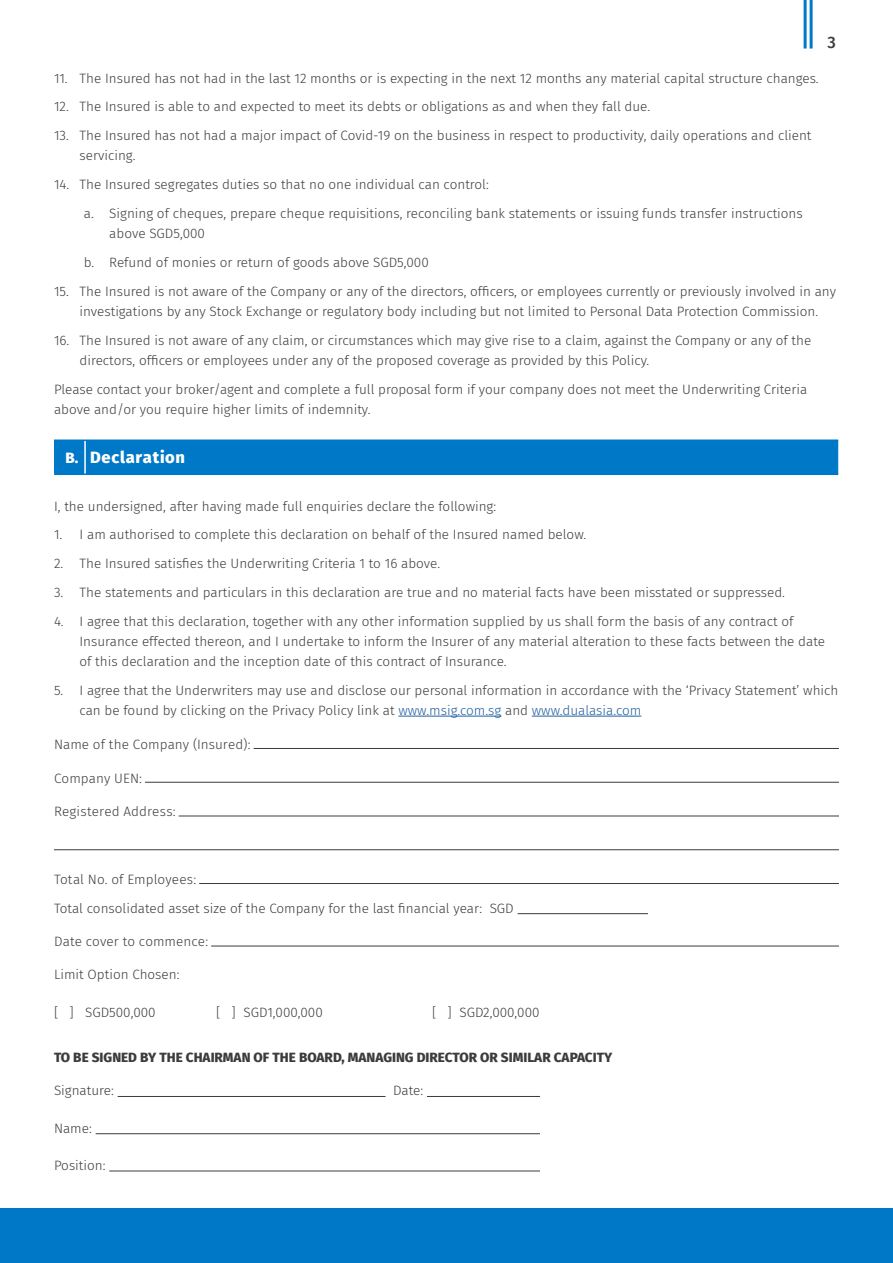
<style>
.page{position:relative;width:893px;height:1263px;background:#fff}
.page>*{position:absolute;margin:0;border:0;box-sizing:border-box;transform-origin:0 0}
.t1{font:800 16.5px "Fira Sans";letter-spacing:.045em;color:#fff}
.t2{font:500 16.5px "Fira Sans";color:#3c3c3c}
.t3{font:800 15px "Fira Sans";color:#fff}
.a__LIST{font:300 13.5px/20.2px "Fira Sans";color:#3c3c3c}
.Body{font:300 13.5px/20.2px "Fira Sans";color:#3c3c3c}
.Underline_at_end_of{font:300 13.5px "Fira Sans";letter-spacing:.01em;color:#3c3c3c}
.Body-2{font:800 13.5px "Fira Sans";color:#3c3c3c}
.s1{color:#215e9e}
</style>
<div class="page">
<hr style="left:810px;top:0;width:3px;height:49px;background:#0078c8">
<hr style="left:804px;top:0;width:3px;height:49px;background:#0078c8">
<hr style="left:398px;top:716px;width:103px;height:1px;background:#215e9e">
<hr style="left:532px;top:716px;width:109px;height:1px;background:#215e9e">
<hr style="left:54px;top:748px;width:785px;height:1px;background:#3c3c3c">
<div style="left:54px;top:744px;width:200px;height:6px;background:#fff"></div>
<hr style="left:54px;top:782px;width:785px;height:1px;background:#3c3c3c">
<div style="left:54px;top:778px;width:91px;height:6px;background:#fff"></div>
<hr style="left:54px;top:816px;width:785px;height:1px;background:#3c3c3c">
<div style="left:54px;top:812px;width:125px;height:6px;background:#fff"></div>
<hr style="left:54px;top:849px;width:785px;height:1px;background:#3c3c3c">
<hr style="left:54px;top:883px;width:785px;height:1px;background:#3c3c3c">
<div style="left:54px;top:879px;width:145px;height:6px;background:#fff"></div>
<hr style="left:518px;top:913px;width:130px;height:1px;background:#3c3c3c">
<hr style="left:54px;top:946px;width:785px;height:1px;background:#3c3c3c">
<div style="left:54px;top:942px;width:157px;height:6px;background:#fff"></div>
<hr style="left:118px;top:1096px;width:268px;height:1px;background:#3c3c3c">
<hr style="left:427px;top:1096px;width:113px;height:1px;background:#3c3c3c">
<hr style="left:96px;top:1133px;width:444px;height:1px;background:#3c3c3c">
<hr style="left:109px;top:1171px;width:431px;height:1px;background:#3c3c3c">
<div style="left:56px;top:441px;width:782px;height:32px;background:#0078c8"></div>
<hr style="left:54px;top:439px;width:31px;height:2px;background:#0078c8">
<hr style="left:54px;top:441px;width:2px;height:32px;background:#0078c8">
<hr style="left:85px;top:439px;width:753px;height:2px;background:#0078c8">
<hr style="left:54px;top:473px;width:31px;height:2px;background:#0078c8">
<hr style="left:85px;top:473px;width:753px;height:2px;background:#0078c8">
<hr style="left:84px;top:441px;width:2px;height:32px;background:#fff">
<div style="left:0;top:1209px;width:893px;height:54px;background:#0078c8"></div>
<p class="t2" style="left:827px;top:29px;width:10px">3</p>
<p class="a__LIST" style="left:54px;top:68px;width:766px">11. The Insured has not had in the last 12 months or is expecting in the next 12 months any material capital structure changes.</p>
<p class="a__LIST" style="left:54px;top:97px;width:598px">12. The Insured is able to and expected to meet its debts or obligations as and when they fall due.</p>
<p class="a__LIST" style="left:80px;top:125px;width:734px;text-indent:-26px">13. The Insured has not had a major impact of Covid-19 on the business in respect to productivity, daily operations and client servicing.</p>
<p class="a__LIST" style="left:54px;top:174px;width:437px">14. The Insured segregates duties so that no one individual can control:</p>
<p class="a__LIST" style="left:109px;top:203px;width:695px;text-indent:-26px">a. Signing of cheques, prepare cheque requisitions, reconciling bank statements or issuing funds transfer instructions above SGD5,000</p>
<p class="a__LIST" style="left:84px;top:252px;width:347px">b. Refund of monies or return of goods above SGD5,000</p>
<p class="a__LIST" style="left:54px;top:281px;width:783px;text-align:center">15. The Insured is not aware of the Company or any of the directors, officers, or employees currently or previously involved in any investigations by any Stock Exchange or regulatory body including but not limited to Personal Data Protection Commission.</p>
<p class="a__LIST" style="left:80px;top:330px;width:733px;text-indent:-26px">16. The Insured is not aware of any claim, or circumstances which may give rise to a claim, against the Company or any of the directors, officers or employees under any of the proposed coverage as provided by this Policy.</p>
<p class="Body" style="left:54px;top:379px;width:755px">Please contact your broker/agent and complete a full proposal form if your company does not meet the Underwriting Criteria above and/or you require higher limits of indemnity.</p>
<p class="t3" style="left:66px;top:444px;width:14px">B.</p>
<p class="t1" style="left:90px;top:443px;width:97px">Declaration</p>
<p class="Body" style="left:54px;top:496px;width:444px">I, the undersigned, after having made full enquiries declare the following:</p>
<p class="a__LIST" style="left:54px;top:524px;width:534px">1. I am authorised to complete this declaration on behalf of the Insured named below.</p>
<p class="a__LIST" style="left:54px;top:553px;width:388px">2. The Insured satisfies the Underwriting Criteria 1 to 16 above.</p>
<p class="a__LIST" style="left:54px;top:582px;width:733px">3. The statements and particulars in this declaration are true and no material facts have been misstated or suppressed.</p>
<p class="a__LIST" style="left:80px;top:611px;width:747px;text-indent:-26px">4. I agree that this declaration, together with any other information supplied by us shall form the basis of any contract of<br>Insurance effected thereon, and I undertake to inform the Insurer of any material alteration to these facts between the date of this declaration and the inception date of this contract of Insurance.</p>
<p class="a__LIST" style="left:80px;top:680px;width:760px;text-indent:-26px">5. I agree that the Underwriters may use and disclose our personal information in accordance with the ‘Privacy Statement’ which can be found by clicking on the Privacy Policy link at <span class="s1">www.msig.com.sg</span> and <span class="s1">www.dualasia.com</span></p>
<p class="Underline_at_end_of" style="left:54px;top:734px;width:198px">Name of the Company (Insured):</p>
<p class="Underline_at_end_of" style="left:54px;top:768px;width:89px">Company UEN:</p>
<p class="Underline_at_end_of" style="left:54px;top:802px;width:123px">Registered Address:</p>
<p class="Underline_at_end_of" style="left:54px;top:869px;width:144px">Total No. of Employees:</p>
<p class="Body" style="left:54px;top:898px;width:461px">Total consolidated asset size of the Company for the last financial year: SGD</p>
<p class="Underline_at_end_of" style="left:54px;top:932px;width:156px">Date cover to commence:</p>
<p class="Body" style="left:54px;top:964px;width:127px">Limit Option Chosen:</p>
<p class="Body" style="left:54px;top:1002px;width:103px">[ ] SGD500,000</p>
<p class="Body" style="left:216px;top:1002px;width:108px">[ ] SGD1,000,000</p>
<p class="Body" style="left:432px;top:1002px;width:109px">[ ] SGD2,000,000</p>
<p class="Body-2" style="left:54px;top:1046px;width:560px">TO BE SIGNED BY THE CHAIRMAN OF THE BOARD, MANAGING DIRECTOR OR SIMILAR CAPACITY</p>
<p class="Body" style="left:54px;top:1080px;width:61px">Signature:</p>
<p class="Body" style="left:393px;top:1080px;width:32px">Date:</p>
<p class="Body" style="left:54px;top:1118px;width:39px">Name:</p>
<p class="Body" style="left:54px;top:1155px;width:53px">Position:</p>
</div>
